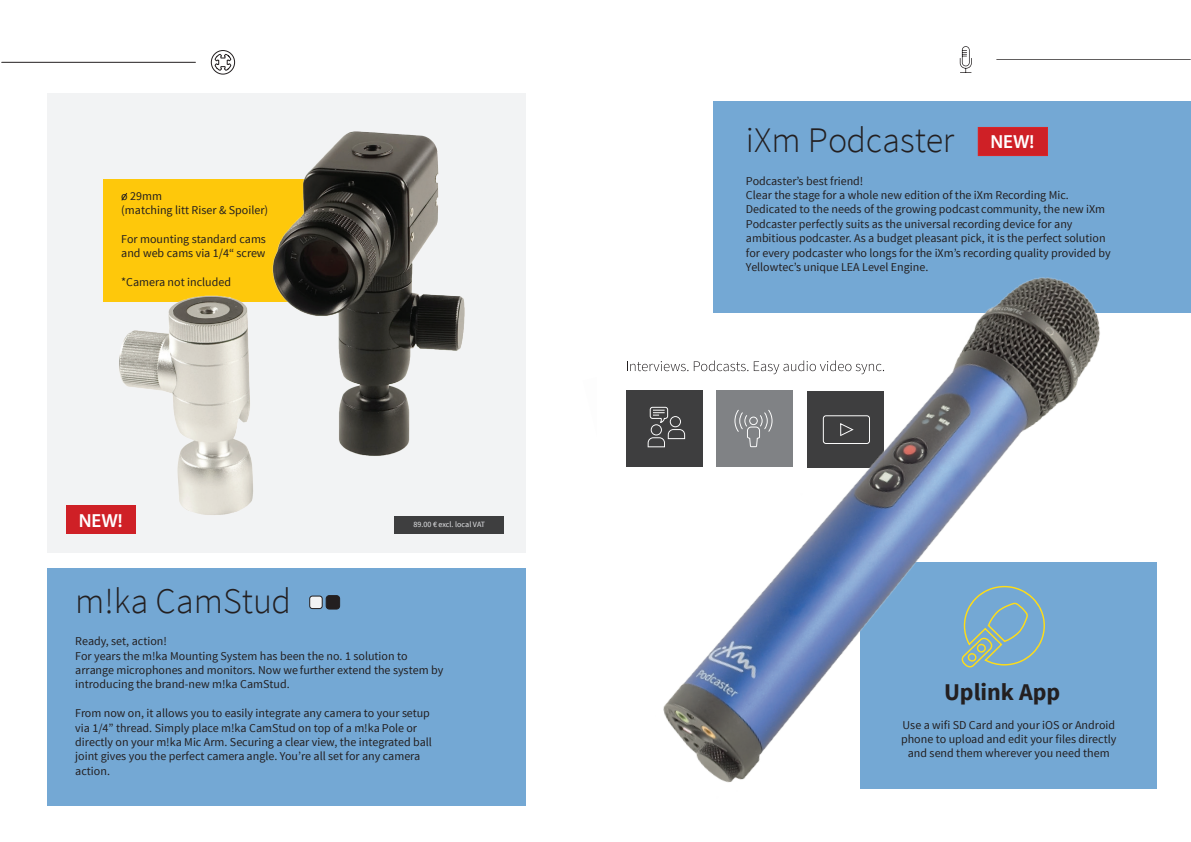
<style>
.page{position:relative;width:1191px;height:842px;background:#fff}
.page>*{position:absolute;margin:0;border:0;box-sizing:border-box;transform-origin:0 0}
.t1{font:300 36px "Source Sans Pro";color:#231f20}
.t2{font:700 24px "Source Sans Pro";color:#231f20}
.t3{font:600 19px "Myriad Pro";color:#fff}
.t4{font:12px/14.4px "Source Sans Pro";color:#231f20}
.t5{font:8px "Source Sans Pro";color:#e6e7e9}
</style>
<div class="page">
<div style="left:714px;top:101px;width:477px;height:212px;background:#74a8d4"></div>
<hr style="left:996px;top:59px;width:194px;height:1px;background:#231f20">
<svg style="left:959px;top:46px;width:12px;height:27px"></svg>
<svg style="left:977px;top:127px;width:71px;height:29px;background:#cf2127"></svg>
<img style="left:626px;top:248px;width:531px;height:541px">
<div style="left:47px;top:568px;width:478px;height:238px;background:#74a8d4"></div>
<hr style="left:2px;top:62px;width:193px;height:1px;background:#231f20">
<div style="left:310px;top:596px;width:12px;height:13px;background:#f2f3f4;border-radius:3px"></div>
<div style="left:309px;top:596px;width:14px;height:13px;border:1px solid #231f20;border-radius:3px"></div>
<div style="left:326px;top:596px;width:14px;height:13px;background:#231f20;border-radius:3px"></div>
<div style="left:326px;top:595px;width:14px;height:14px;border:1px solid #231f20;border-radius:3px"></div>
<svg style="left:211px;top:50px;width:24px;height:25px"></svg>
<img style="left:48px;top:94px;width:477px;height:459px">
<p class="t4" style="left:121px;top:189px;width:148px">o 29mm<br>(matching litt Riser &amp; Spoiler)</p>
<p class="t4" style="left:121px;top:232px;width:146px">For mounting standard cams and web cams via 1/4“ screw</p>
<p class="t4" style="left:121px;top:275px;width:111px">*Camera not included</p>
<h3 class="t3" style="left:79px;top:508px;width:45px">NEW!</h3>
<p class="t5" style="left:413px;top:519px;width:73px">89.00 € excl. local VAT</p>
<h1 class="t1" style="left:75px;top:579px;width:217px">m!ka CamStud</h1>
<p class="t4" style="left:75px;top:634px;width:369px">Ready, set, action!<br>For years the m!ka Mounting System has been the no. 1 solution to arrange microphones and monitors. Now we further extend the system by introducing the brand-new m!ka CamStud.</p>
<p class="t4" style="left:75px;top:706px;width:358px">From now on, it allows you to easily integrate any camera to your setup via 1/4” thread. Simply place m!ka CamStud on top of a m!ka Pole or directly on your m!ka Mic Arm. Securing a clear view, the integrated ball joint gives you the perfect camera angle. You’re all set for any camera action.</p>
<h1 class="t1" style="left:746px;top:119px;width:210px">iXm Podcaster</h1>
<h3 class="t3" style="left:990px;top:130px;width:45px">NEW!</h3>
<p class="t4" style="left:746px;top:174px;width:366px">Podcaster’s best friend!<br>Clear the stage for a whole new edition of the iXm Recording Mic.<br>Dedicated to the needs of the growing podcast community, the new iXm Podcaster perfectly suits as the universal recording device for any ambitious podcaster. As a budget pleasant pick, it is the perfect solution for every podcaster who longs for the iXm’s recording quality provided by Yellowtec’s unique LEA Level Engine.</p>
<h2 class="t2" style="left:944px;top:677px;width:118px">Uplink App</h2>
<p class="t4" style="left:901px;top:718px;width:217px;text-align:center">Use a wifi SD Card and your iOS or Android phone to upload and edit your files directly and send them wherever you need them</p>
</div>
